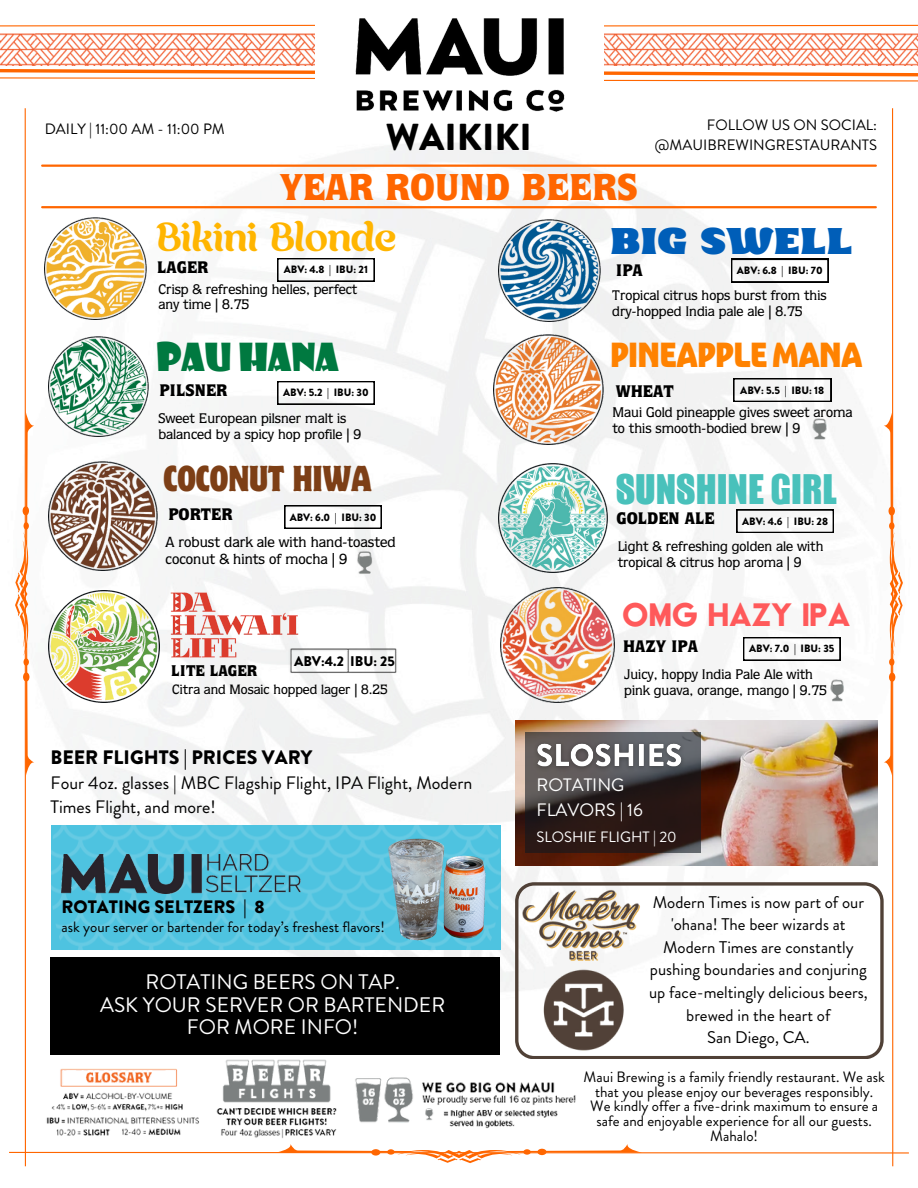
<style>
.page{position:relative;width:918px;height:1188px;background:#fff}
.page>*{position:absolute;margin:0;border:0;box-sizing:border-box;transform-origin:0 0}
.t1{font:43.35px "Boler Wide";color:#005eb8}
.t2{font:40.35px "Chicha";color:#ffb500}
.t3{font:37.8px "Gabo Drive";color:#49c1bb}
.t4{font:37.8px "Acier BAT Display Solid";color:#ff595a}
.t5{font:37.8px "Showcard Gothic";color:#007940}
.t6{font:900 37.5px "Quorum Std";color:#f60}
.t7{font:900 37.5px "Brandon Grotesque";color:#000}
.t8{font:900 33.75px "Ashemore Cond";color:#ff8200}
.t9{font:condensed 32.1px "Motter Corpus Std";color:#7d3f16}
.t10{font:21px "Brandon Grotesque";color:#fff}
.t11{font:900 19.5px "Brandon Grotesque";color:#000}
.t12{font:18px/24.8px "Brandon Grotesque";color:#000}
.t13{font:900 18px "Brandon Grotesque";color:#000}
.t14{font:18px/24.8px "Brandon Grotesque";color:#fff}
.t15{font:900 16.95px "Quorum Std";color:#000}
.t16{font:16.8px/22.6px "Brandon Grotesque";color:#000;text-align:center}
.t17{font:900 16.8px "Quorum Std";color:#000}
.t18{font:900 15.6px "Quorum Std";color:#000}
.t19{font:15px/14.7px "Brandon Grotesque";color:#000;text-align:center}
.t20{font:15px "Brandon Grotesque";color:#fff}
.t21{font:500 14.7px/16.8px "Quorum Std";color:#000}
.t22{font:500 14.1px/15.9px "Quorum Std";color:#000}
.t23{font:900 14.1px "Brandon Grotesque";color:#000}
.t24{font:500 13.95px/15.8px "Quorum Std";color:#000}
.t25{font:500 13.65px "Quorum Std";color:#000}
.t26{font:900 10.65px "Brandon Grotesque";color:#000}
</style>
<div class="page">
<img style="left:0;top:33px;width:918px;height:1134px">
<hr style="left:25px;top:108px;width:1px;height:1058px;background:#f60">
<svg style="left:0;top:24px;width:315px;height:3px"></svg>
<svg style="left:0;top:67px;width:316px;height:13px"></svg>
<svg style="left:604px;top:24px;width:314px;height:3px"></svg>
<svg style="left:604px;top:70px;width:314px;height:12px"></svg>
<hr style="left:892px;top:108px;width:1px;height:1058px;background:#f60">
<img style="left:0;top:34px;width:918px;height:31px">
<div style="left:316px;top:8px;width:288px;height:100px;background:#fff"></div>
<img style="left:344px;top:18px;width:230px;height:102px">
<svg style="left:15px;top:411px;width:19px;height:366px"></svg>
<div style="left:23px;top:672px;width:6px;height:10px;background:#f60;border-radius:50%"></div>
<div style="left:23px;top:506px;width:6px;height:9px;background:#f60;border-radius:50%"></div>
<svg style="left:884px;top:411px;width:19px;height:366px"></svg>
<div style="left:889px;top:506px;width:6px;height:10px;background:#f60;border-radius:50%"></div>
<div style="left:889px;top:673px;width:6px;height:9px;background:#f60;border-radius:50%"></div>
<svg style="left:8px;top:1144px;width:902px;height:19px"></svg>
<div style="left:537px;top:1149px;width:10px;height:6px;background:#f60;border-radius:50%"></div>
<div style="left:371px;top:1149px;width:9px;height:7px;background:#f60;border-radius:50%"></div>
<hr style="left:42px;top:206px;width:834px;height:2px;background:#f60">
<hr style="left:42px;top:165px;width:834px;height:2px;background:#f60">
<img style="left:354px;top:1073px;width:223px;height:66px">
<img style="left:210px;top:1059px;width:133px;height:80px">
<img style="left:34px;top:1066px;width:170px;height:73px">
<svg style="left:515px;top:882px;width:369px;height:177px"></svg>
<img style="left:519px;top:887px;width:127px;height:77px">
<img style="left:537px;top:964px;width:92px;height:96px">
<svg style="left:277px;top:258px;width:98px;height:23px"></svg>
<img style="left:45px;top:218px;width:101px;height:101px">
<svg style="left:731px;top:259px;width:97px;height:23px"></svg>
<img style="left:499px;top:220px;width:101px;height:101px">
<svg style="left:277px;top:381px;width:98px;height:23px"></svg>
<img style="left:48px;top:336px;width:101px;height:101px">
<img style="left:494px;top:335px;width:110px;height:110px">
<svg style="left:733px;top:378px;width:98px;height:24px"></svg>
<img style="left:808px;top:413px;width:24px;height:32px">
<svg style="left:284px;top:505px;width:97px;height:24px"></svg>
<img style="left:351px;top:545px;width:26px;height:34px">
<img style="left:48px;top:461px;width:109px;height:110px">
<svg style="left:737px;top:510px;width:97px;height:23px"></svg>
<img style="left:498px;top:463px;width:109px;height:109px">
<div style="left:51px;top:957px;width:449px;height:98px;background:#000"></div>
<img style="left:516px;top:720px;width:361px;height:145px">
<svg style="left:525px;top:732px;width:176px;height:121px;background:#312422"></svg>
<img style="left:51px;top:824px;width:449px;height:126px">
<img style="left:62px;top:854px;width:238px;height:39px">
<img style="left:382px;top:835px;width:111px;height:112px">
<img style="left:170px;top:591px;width:129px;height:68px">
<img style="left:48px;top:591px;width:111px;height:111px">
<img style="left:288px;top:643px;width:113px;height:36px">
<img style="left:530px;top:733px;width:161px;height:46px">
<svg style="left:743px;top:637px;width:97px;height:24px"></svg>
<img style="left:500px;top:587px;width:115px;height:115px">
<img style="left:825px;top:675px;width:24px;height:31px">
<p class="t19" style="left:45px;top:121px;width:182px">DAILY | 11:00 AM - 11:00 PM</p>
<p class="t7" style="left:386px;top:111px;width:148px">WAIKIKI</p>
<p class="t19" style="left:707px;top:117px;width:172px">FOLLOW US ON SOCIAL:</p>
<p class="t19" style="left:655px;top:138px;width:224px">@MAUIBREWINGRESTAURANTS</p>
<p class="t6" style="left:280px;top:174px;width:360px">YEAR ROUND BEERS</p>
<p class="t2" style="left:156px;top:212px;width:241px">Bikini Blonde</p>
<h2 class="t26" style="left:284px;top:262px;width:86px">ABV: 4.8 | IBU: 21</h2>
<p class="t24" style="left:158px;top:283px;width:200px">Crisp &amp; refreshing helles, perfect any time | 8.75</p>
<p class="t17" style="left:157px;top:261px;width:53px">LAGER</p>
<p class="t5" style="left:156px;top:341px;width:184px">PAU HANA</p>
<p class="t26" style="left:283px;top:385px;width:87px">ABV: 5.2 | IBU: 30</p>
<p class="t24" style="left:158px;top:412px;width:204px">Sweet European pilsner malt is balanced by a spicy hop profile | 9</p>
<p class="t17" style="left:159px;top:384px;width:70px">PILSNER</p>
<p class="t9" style="left:164px;top:465px;width:210px">COCONUT HIWA</p>
<h6 class="t26" style="left:290px;top:509px;width:88px">ABV: 6.0 | IBU: 30</h6>
<p class="t21" style="left:166px;top:536px;width:232px">A robust dark ale with hand-toasted coconut &amp; hints of mocha | 9</p>
<p class="t17" style="left:168px;top:508px;width:66px">PORTER</p>
<p class="t23" style="left:294px;top:651px;width:102px">ABV:4.2 IBU: 25</p>
<p class="t18" style="left:171px;top:665px;width:87px">LITE LAGER</p>
<p class="t25" style="left:172px;top:684px;width:217px">Citra and Mosaic hopped lager | 8.25</p>
<p class="t11" style="left:51px;top:743px;width:263px">BEER FLIGHTS | PRICES VARY</p>
<p class="t12" style="left:51px;top:770px;width:423px">Four 4oz. glasses | MBC Flagship Flight, IPA Flight, Modern<br>Times Flight, and more!</p>
<p class="t13" style="left:62px;top:894px;width:205px">ROTATING SELTZERS | 8</p>
<p class="t19" style="left:62px;top:920px;width:325px">ask your server or bartender for today’s freshest flavors!</p>
<p class="t10" style="left:146px;top:967px;width:256px">ROTATING BEERS ON TAP.</p>
<p class="t10" style="left:100px;top:990px;width:347px">ASK YOUR SERVER OR BARTENDER</p>
<p class="t10" style="left:187px;top:1012px;width:173px">FOR MORE INFO!</p>
<p class="t1" style="left:610px;top:218px;width:244px">BIG SWELL</p>
<p class="t26" style="left:737px;top:263px;width:87px">ABV: 6.8 | IBU: 70</p>
<p class="t24" style="left:612px;top:289px;width:216px">Tropical citrus hops burst from this dry-hopped India pale ale | 8.75</p>
<p class="t17" style="left:616px;top:264px;width:28px">IPA</p>
<p class="t8" style="left:610px;top:342px;width:253px">PINEAPPLE MANA</p>
<h4 class="t26" style="left:740px;top:382px;width:86px">ABV: 5.5 | IBU: 18</h4>
<p class="t22" style="left:612px;top:406px;width:242px">Maui Gold pineapple gives sweet aroma to this smooth-bodied brew | 9</p>
<p class="t15" style="left:616px;top:385px;width:60px">WHEAT</p>
<p class="t3" style="left:616px;top:466px;width:223px">SUNSHINE GIRL</p>
<p class="t26" style="left:742px;top:514px;width:87px">ABV: 4.6 | IBU: 28</p>
<h4 class="t24" style="left:618px;top:541px;width:207px">Light &amp; refreshing golden ale with tropical &amp; citrus hop aroma | 9</h4>
<p class="t17" style="left:617px;top:513px;width:100px">GOLDEN ALE</p>
<p class="t4" style="left:622px;top:595px;width:230px">OMG HAZY IPA</p>
<p class="t26" style="left:749px;top:641px;width:87px">ABV: 7.0 | IBU: 35</p>
<p class="t24" style="left:624px;top:668px;width:204px">Juicy, hoppy India Pale Ale with pink guava, orange, mango | 9.75</p>
<p class="t17" style="left:623px;top:640px;width:76px">HAZY IPA</p>
<p class="t14" style="left:537px;top:773px;width:108px">ROTATING<br>FLAVORS | 16</p>
<p class="t20" style="left:537px;top:826px;width:142px">SLOSHIE FLIGHT | 20</p>
<p class="t16" style="left:649px;top:891px;width:220px">Modern Times is now part of our 'ohana! The beer wizards at<br>Modern Times are constantly pushing boundaries and conjuring up face-meltingly delicious beers, brewed in the heart of</p>
<p class="t16" style="left:707px;top:1026px;width:104px">San Diego, CA.</p>
<p class="t19" style="left:584px;top:1070px;width:303px">Maui Brewing is a family friendly restaurant. We ask that you please enjoy our beverages responsibly.</p>
<p class="t19" style="left:590px;top:1099px;width:290px">We kindly offer a five-drink maximum to ensure a safe and enjoyable experience for all our guests.<br>Mahalo!</p>
</div>
